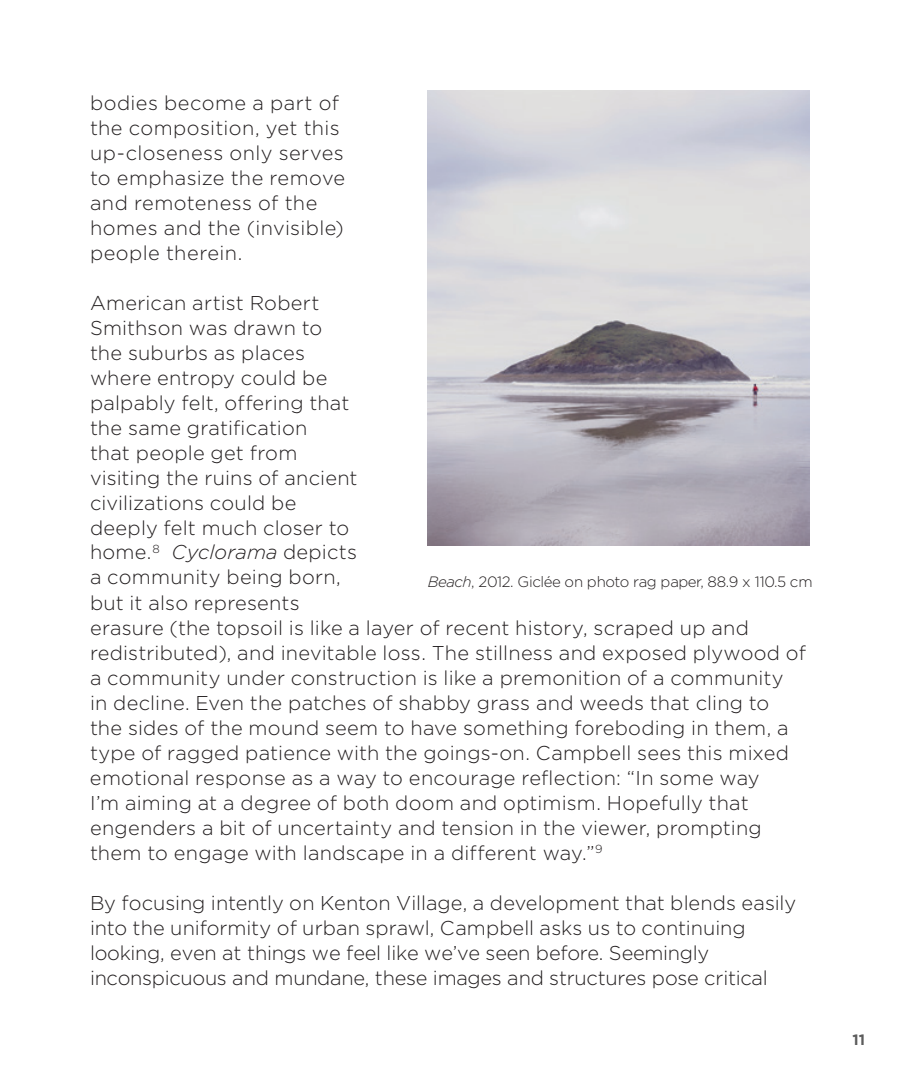
<style>
.page{position:relative;width:900px;height:1080px;background:#fff}
.page>*{position:absolute;margin:0;border:0;box-sizing:border-box;transform-origin:0 0}
.Cutline{font:300 20px/25px "Gotham";letter-spacing:.005em;color:#231f20}
.Body_Copy{font:300 20px/25px "Gotham";letter-spacing:.02em;color:#231f20}
.Cutline-2{font:300 15px "Gotham";letter-spacing:-.03em;color:#231f20}
.t1{font:700 15px "Gotham";color:#5d5d5d}
.s1{font-style:italic}
</style>
<div class="page">
<img style="left:427px;top:90px;width:383px;height:455px">
<p class="Body_Copy" style="left:90px;top:90px;width:257px">bodies become a part of the composition, yet this up-closeness only serves to emphasize the remove and remoteness of the homes and the (invisible) people therein.</p>
<p class="Cutline" style="left:90px;top:290px;width:269px">American artist Robert<br>Smithson was drawn to the suburbs as places where entropy could be palpably felt, offering that the same gratification<br>that people get from visiting the ruins of ancient civilizations could be deeply felt much closer to home.<sup>8</sup> <span class="s1">Cyclorama</span> depicts a community being born,</p>
<p class="Cutline-2" style="left:428px;top:573px;width:386px"><span class="s1">Beach</span>, 2012. Giclée on photo rag paper, 88.9 x 110.5 cm</p>
<p class="Cutline" style="left:90px;top:590px;width:718px">but it also represents<br>erasure (the topsoil is like a layer of recent history, scraped up and redistributed), and inevitable loss. The stillness and exposed plywood of a community under construction is like a premonition of a community in decline. Even the patches of shabby grass and weeds that cling to the sides of the mound seem to have something foreboding in them, a type of ragged patience with the goings-on. Campbell sees this mixed emotional response as a way to encourage reflection: “In some way<br>I’m aiming at a degree of both doom and optimism. Hopefully that engenders a bit of uncertainty and tension in the viewer, prompting them to engage with landscape in a different way.”<sup>9</sup></p>
<p class="Cutline" style="left:90px;top:890px;width:708px">By focusing intently on Kenton Village, a development that blends easily into the uniformity of urban sprawl, Campbell asks us to continuing looking, even at things we feel like we’ve seen before. Seemingly inconspicuous and mundane, these images and structures pose critical</p>
<p class="t1" style="left:852px;top:1031px;width:14px">11</p>
</div>
